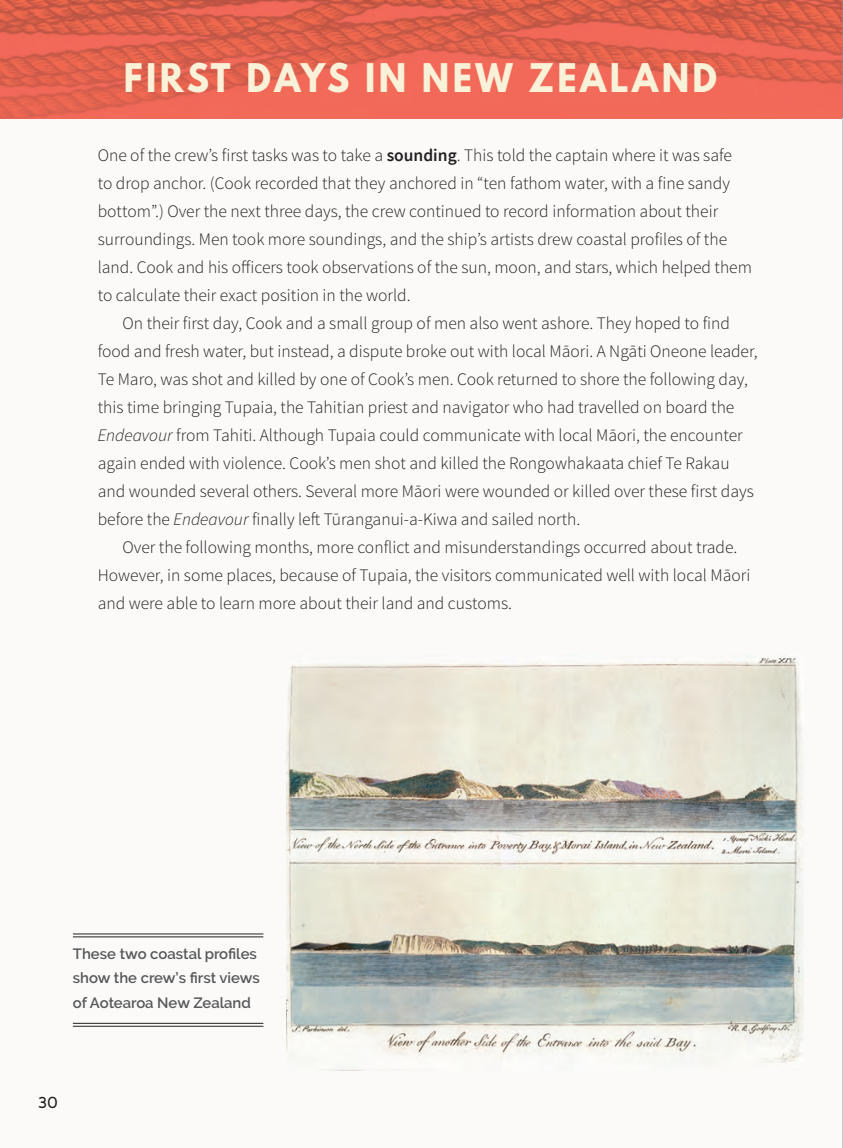
<style>
.page{position:relative;width:843px;height:1148px;background:#fff}
.page>*{position:absolute;margin:0;border:0;box-sizing:border-box;transform-origin:0 0}
.t1{font:700 35px "League Spartan";letter-spacing:.1em;color:#f9f1d8;scale:.95 1}
.t2{font:300 17.5px/28px "Source Sans Pro";color:#231f20}
.t3{font:15.75px "Aronui";color:#231f20}
.t4{font:600 14.88px/24.5px "Raleway";color:#57585a}
.s1{font-weight:600}
.s2{font-style:italic}
</style>
<div class="page">
<div style="left:0;top:0;width:842px;height:1147px;background:#fbfaf9"></div>
<img style="left:0;top:0;width:842px;height:118px">
<img style="left:286px;top:658px;width:517px;height:412px">
<hr style="left:73px;top:933px;width:190px;height:1px;background:#231f20">
<hr style="left:73px;top:936px;width:190px;height:1px;background:#231f20">
<hr style="left:73px;top:1022px;width:190px;height:1px;background:#231f20">
<hr style="left:73px;top:1025px;width:190px;height:1px;background:#231f20">
<img style="left:842px;top:119px;width:1px;height:1028px">
<img style="left:842px;top:0;width:1px;height:118px">
<h1 class="t1" style="left:124px;top:62px;width:625px">FIRST DAYS IN NEW ZEALAND</h1>
<p class="t2" style="left:98px;top:143px;width:655px">One of the crew’s first tasks was to take a <span class="s1">sounding</span>. This told the captain where it was safe<br>to drop anchor. (Cook recorded that they anchored in “ten fathom water, with a fine sandy bottom”.) Over the next three days, the crew continued to record information about their surroundings. Men took more soundings, and the ship’s artists drew coastal profiles of the land. Cook and his officers took observations of the sun, moon, and stars, which helped them to calculate their exact position in the world.</p>
<p class="t2" style="left:98px;top:311px;width:661px;text-indent:25px">On their first day, Cook and a small group of men also went ashore. They hoped to find food and fresh water, but instead, a dispute broke out with local Māori. A Ngāti Oneone leader, Te Maro, was shot and killed by one of Cook’s men. Cook returned to shore the following day, this time bringing Tupaia, the Tahitian priest and navigator who had travelled on board the <span class="s2">Endeavour</span> from Tahiti. Although Tupaia could communicate with local Māori, the encounter again ended with violence. Cook’s men shot and killed the Rongowhakaata chief Te Rakau and wounded several others. Several more Māori were wounded or killed over these first days before the <span class="s2">Endeavour</span> finally left Tūranganui-a-Kiwa and sailed north.</p>
<p class="t2" style="left:98px;top:535px;width:653px;text-indent:25px">Over the following months, more conflict and misunderstandings occurred about trade.<br>However, in some places, because of Tupaia, the visitors communicated well with local Māori and were able to learn more about their land and customs.</p>
<p class="t4" style="left:73px;top:942px;width:188px">These two coastal profiles show the crew’s first views of Aotearoa New Zealand</p>
<p class="t3" style="left:38px;top:1096px;width:21px">30</p>
</div>
